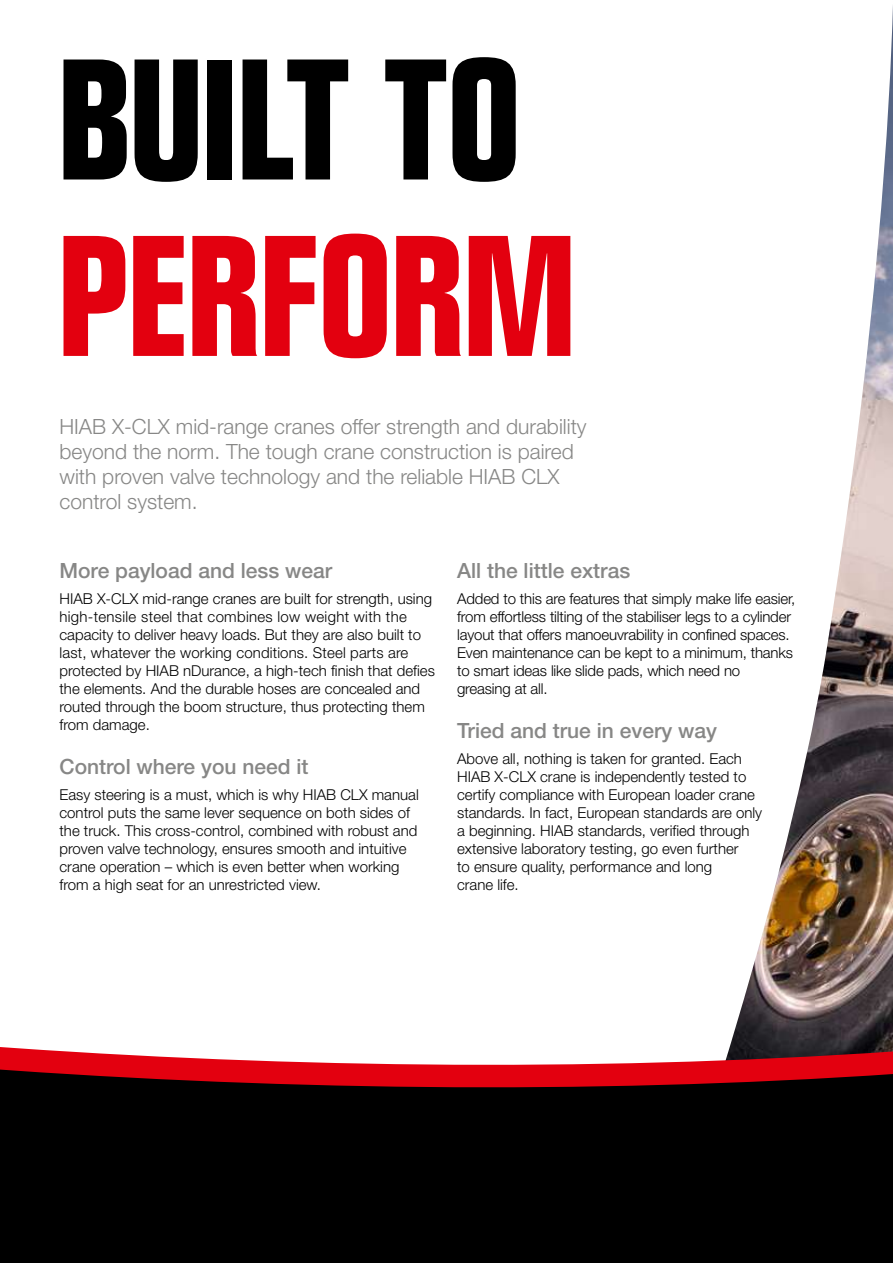
<style>
.page{position:relative;width:893px;height:1263px;background:#fff}
.page>*{position:absolute;margin:0;border:0;box-sizing:border-box;transform-origin:0 0}
.t1{font:700 condensed 168px "Folio Std";letter-spacing:-.025em;color:#000}
.t2{font:700 condensed 168px "Folio Std";letter-spacing:-.01em;color:#e3000f}
.t3{font:300 21px/25.2px "Helvetica Neue LT Pro";color:#878786}
.t4{font:500 21px "Helvetica Neue LT Std";color:#878786}
.t5{font:300 15px/18px "Helvetica Neue LT Std";color:#000}
</style>
<div class="page">
<div style="left:0;top:1103px;width:893px;height:160px;background:#000"></div>
<img style="left:775px;top:6px;width:118px;height:878px">
<svg style="left:0;top:884px;width:893px;height:219px"></svg>
<h1 class="t1" style="left:56px;top:27px;width:467px">BUILT TO</h1>
<h1 class="t2" style="left:56px;top:204px;width:522px">PERFORM</h1>
<h2 class="t3" style="left:60px;top:413px;width:529px">HIAB X-CLX mid-range cranes offer strength and durability beyond the norm. The tough crane construction is paired with proven valve technology and the reliable HIAB CLX control system.</h2>
<h2 class="t4" style="left:60px;top:558px;width:274px">More payload and less wear</h2>
<p class="t5" style="left:60px;top:590px;width:377px">HIAB X-CLX mid-range cranes are built for strength, using high-tensile steel that combines low weight with the capacity to deliver heavy loads. But they are also built to last, whatever the working conditions. Steel parts are protected by HIAB nDurance, a high-tech finish that defies the elements. And the durable hoses are concealed and routed through the boom structure, thus protecting them from damage.</p>
<h2 class="t4" style="left:60px;top:753px;width:250px">Control where you need it</h2>
<p class="t5" style="left:60px;top:785px;width:361px">Easy steering is a must, which is why HIAB CLX manual control puts the same lever sequence on both sides of the truck. This cross-control, combined with robust and proven valve technology, ensures smooth and intuitive crane operation – which is even better when working from a high seat for an unrestricted view.</p>
<h2 class="t4" style="left:457px;top:558px;width:175px">All the little extras</h2>
<p class="t5" style="left:457px;top:590px;width:340px">Added to this are features that simply make life easier, from effortless tilting of the stabiliser legs to a cylinder layout that offers manoeuvrability in confined spaces.<br>Even maintenance can be kept to a minimum, thanks to smart ideas like slide pads, which need no greasing at all.</p>
<h2 class="t4" style="left:457px;top:717px;width:261px">Tried and true in every way</h2>
<p class="t5" style="left:457px;top:749px;width:307px">Above all, nothing is taken for granted. Each HIAB X-CLX crane is independently tested to certify compliance with European loader crane standards. In fact, European standards are only a beginning. HIAB standards, verified through extensive laboratory testing, go even further<br>to ensure quality, performance and long<br>crane life.</p>
</div>
